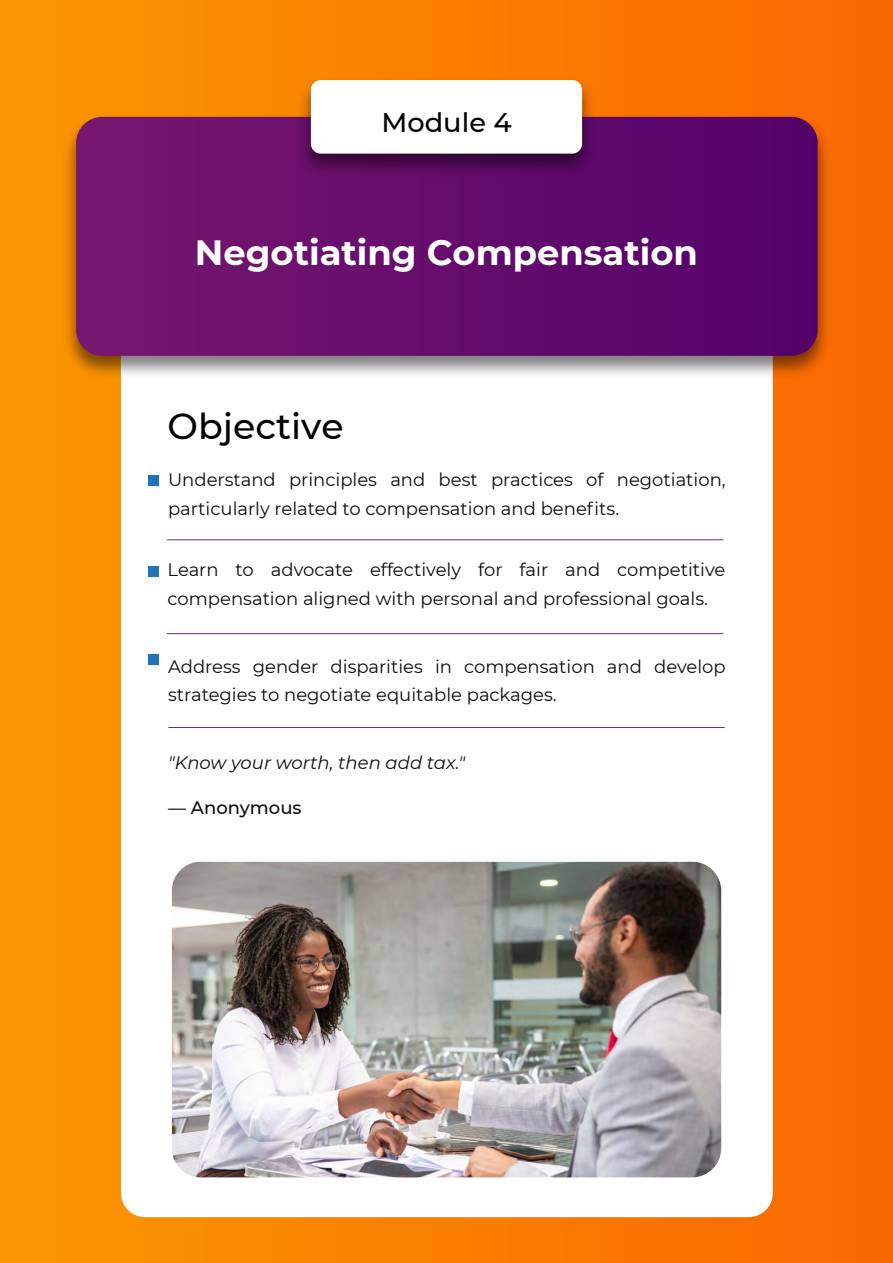
<style>
.page{position:relative;width:893px;height:1263px;background:#fff}
.page>*{position:absolute;margin:0;border:0;box-sizing:border-box;transform-origin:0 0}
.t1{font:500 36px "Montserrat";color:#000}
.t2{font:700 35.1px "Montserrat";color:#fff}
.t3{font:500 27px "Montserrat";color:#000}
.t4{font:18px/28.5px "Montserrat";color:#0d0d0d}
.t5{font:italic 18px "Montserrat";color:#0d0d0d}
.t6{font:500 18px "Montserrat";color:#0d0d0d}
</style>
<div class="page">
<div style="left:0;top:0;width:893px;height:1263px;background:linear-gradient(to right,#fa9600,#fa6700)"></div>
<div style="left:121px;top:310px;width:652px;height:907px;background:#fff;border-radius:24px"></div>
<img style="left:58px;top:109px;width:778px;height:276px">
<svg style="left:76px;top:117px;width:742px;height:239px;background:#650c6b"></svg>
<img style="left:293px;top:72px;width:307px;height:110px">
<div style="left:311px;top:80px;width:271px;height:74px;background:#fff;border-radius:10px"></div>
<div style="left:148px;top:475px;width:10px;height:11px;background:#1c75bc"></div>
<div style="left:148px;top:654px;width:10px;height:10px;background:#1c75bc"></div>
<div style="left:148px;top:566px;width:10px;height:11px;background:#1c75bc"></div>
<img style="left:172px;top:862px;width:549px;height:315px">
<hr style="left:167px;top:539px;width:556px;height:1px;background:#662d91">
<hr style="left:167px;top:633px;width:556px;height:1px;background:#662d91">
<hr style="left:168px;top:727px;width:557px;height:1px;background:#662d91">
<h3 class="t3" style="left:381px;top:104px;width:132px">Module 4</h3>
<h2 class="t2" style="left:195px;top:227px;width:505px">Negotiating Compensation</h2>
<h1 class="t1" style="left:168px;top:401px;width:178px">Objective</h1>
<p class="t4" style="left:168px;top:465px;width:559px">Understand principles and best practices of negotiation, particularly related to compensation and benefits.</p>
<p class="t4" style="left:168px;top:555px;width:559px">Learn to advocate effectively for fair and competitive compensation aligned with personal and professional goals.</p>
<p class="t4" style="left:168px;top:651px;width:559px">Address gender disparities in compensation and develop strategies to negotiate equitable packages.</p>
<p class="t5" style="left:168px;top:750px;width:299px">"Know your worth, then add tax."</p>
<p class="t6" style="left:168px;top:795px;width:135px">— Anonymous</p>
</div>
